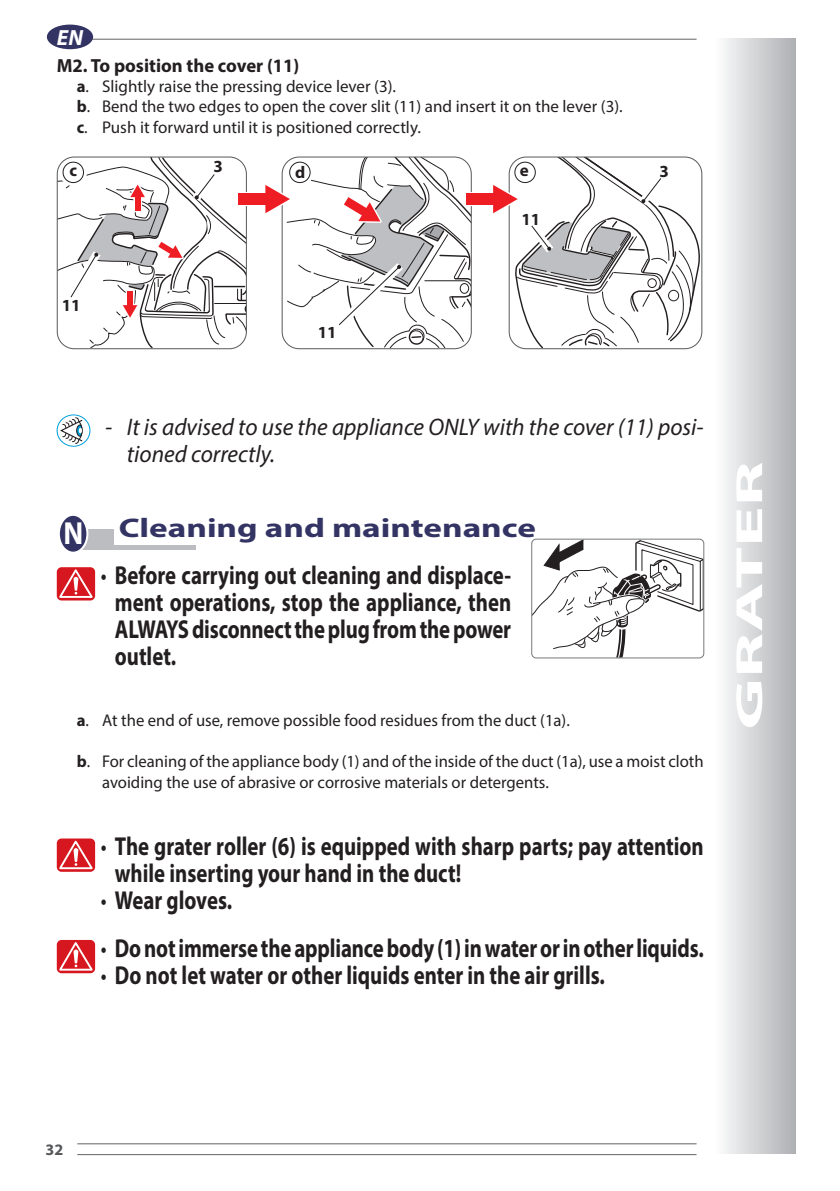
<style>
.page{position:relative;width:840px;height:1191px;background:#fff}
.page>*{position:absolute;margin:0;border:0;box-sizing:border-box;transform-origin:0 0}
.t1{font:700 38px "Myriad Pro";color:#fff;scale:2 1}
.t2{font:700 32px "Myriad Pro";color:#fff;scale:.9 1}
.Titolo_1{font:700 27px "Myriad Pro";color:#343464;scale:1.3 1}
.Attenzione{font:700 26px/27px "Myriad Pro";color:#231f20;text-align:justify;scale:.8 1}
.Attenzione-2{font:italic 24px/27px "Myriad Pro";color:#231f20}
.t3{font:italic 700 22px "Myriad Pro";color:#fff}
.Testo_tabulato_1{font:700 19px "Myriad Pro";color:#231f20}
.Testo_tabulato_1-2{font:17px/20.4px "Myriad Pro";color:#231f20}
.testo_tab{font:700 17px "Myriad Pro";color:#231f20}
.Testo_tabulato_1-3{font:700 17px "Myriad Pro";color:#231f20}
.t4{font:700 16px "Myriad Pro";color:#57585a}
.s1{font-weight:700}
.s2{font-weight:400}
</style>
<div class="page">
<hr style="left:77px;top:1143px;width:619px;height:1px;background:#636366">
<hr style="left:77px;top:39px;width:619px;height:1px;background:#636366">
<hr style="left:77px;top:1154px;width:619px;height:1px;background:#636366">
<div style="left:47px;top:25px;width:46px;height:24px;background:#343464;border-radius:50%"></div>
<div style="left:714px;top:39px;width:81px;height:1114px;background:linear-gradient(to right,#fefeff,#afb0b3)"></div>
<svg style="left:59px;top:417px;width:24px;height:27px"></svg>
<div style="left:57px;top:414px;width:33px;height:32px;border:1px solid #009fda;border-radius:50%"></div>
<div style="left:57px;top:567px;width:38px;height:33px;background:#d7171f;border-radius:5px"></div>
<svg style="left:57px;top:567px;width:38px;height:32px"></svg>
<svg style="left:57px;top:838px;width:38px;height:33px"></svg>
<div style="left:57px;top:940px;width:38px;height:33px;background:#d7171f;border-radius:5px"></div>
<svg style="left:57px;top:940px;width:38px;height:32px"></svg>
<svg style="left:533px;top:540px;width:169px;height:116px"></svg>
<div style="left:531px;top:538px;width:173px;height:120px;border:1px solid #76787b;border-radius:5px"></div>
<div style="left:238px;top:193px;width:28px;height:12px;background:#ee1d23"></div>
<div style="left:466px;top:193px;width:28px;height:12px;background:#ee1d23"></div>
<div style="left:58px;top:529px;width:55px;height:16px;background:#bcbdc0"></div>
<div style="left:58px;top:544px;width:137px;height:5px;background:#bcbdc0"></div>
<div style="left:57px;top:518px;width:11px;height:32px;background:#fff"></div>
<div style="left:59px;top:515px;width:28px;height:37px;background:#343464;border-radius:50%"></div>
<div style="left:58px;top:514px;width:30px;height:39px;border:2px solid #fff;border-radius:50%"></div>
<svg style="left:493px;top:157px;width:207px;height:192px"></svg>
<svg style="left:57px;top:157px;width:189px;height:192px"></svg>
<svg style="left:265px;top:157px;width:206px;height:192px"></svg>
<p class="t3" style="left:57px;top:23px;width:28px">EN</p>
<p class="Testo_tabulato_1" style="left:57px;top:53px;width:244px">M2. To position the cover (11)</p>
<p class="Testo_tabulato_1-2" style="left:77px;top:76px;width:321px"><span class="s1">a</span>. Slightly raise the pressing device lever (3).</p>
<p class="Testo_tabulato_1-2" style="left:77px;top:96px;width:547px"><span class="s1">b</span>. Bend the two edges to open the cover slit (11) and insert it on the lever (3).</p>
<p class="Testo_tabulato_1-2" style="left:77px;top:117px;width:345px"><span class="s1">c</span>. Push it forward until it is positioned correctly.</p>
<p class="Testo_tabulato_1-3" style="left:70px;top:159px;width:9px">c</p>
<p class="testo_tab" style="left:213px;top:156px;width:11px">3</p>
<p class="Testo_tabulato_1-3" style="left:295px;top:161px;width:12px">d</p>
<p class="Testo_tabulato_1-3" style="left:519px;top:159px;width:10px">e</p>
<p class="testo_tab" style="left:659px;top:160px;width:11px">3</p>
<p class="testo_tab" style="left:62px;top:294px;width:20px">11</p>
<p class="testo_tab" style="left:317px;top:321px;width:20px">11</p>
<p class="testo_tab" style="left:521px;top:208px;width:20px">11</p>
<p class="t2" style="left:63px;top:512px;width:24px">N</p>
<p class="Attenzione-2" style="left:127px;top:413px;width:578px;text-indent:-22px">- It is advised to use the appliance ONLY with the cover (11) posi&shy;tioned correctly.</p>
<p class="Titolo_1" style="left:119px;top:510px;width:322px">Cleaning and maintenance</p>
<p class="Attenzione" style="left:115px;top:561px;width:497px;text-indent:-14px"><span class="s2">•</span> Before carrying out cleaning and displace&shy;ment operations, stop the appliance, then ALWAYS disconnect the plug from the power outlet.</p>
<p class="Testo_tabulato_1-2" style="left:77px;top:710px;width:494px"><span class="s1">a</span>. At the end of use, remove possible food residues from the duct (1a).</p>
<p class="Testo_tabulato_1-2" style="left:102px;top:751px;width:602px;text-indent:-25px"><span class="s1">b</span>. For cleaning of the appliance body (1) and of the inside of the duct (1a), use a moist cloth avoiding the use of abrasive or corrosive materials or detergents.</p>
<p class="Attenzione" style="left:115px;top:832px;width:737px;text-indent:-14px"><span class="s2">•</span> The grater roller (6) is equipped with sharp parts; pay attention while inserting your hand in the duct!</p>
<p class="Attenzione" style="left:101px;top:886px;width:165px"><span class="s2">•</span> Wear gloves.</p>
<p class="Attenzione" style="left:101px;top:933px;width:754px"><span class="s2">•</span> Do not immerse the appliance body (1) in water or in other liquids.</p>
<p class="Attenzione" style="left:101px;top:960px;width:631px"><span class="s2">•</span> Do not let water or other liquids enter in the air grills.</p>
<h1 class="t1" style="left:724px;top:729px;width:136px;rotate:-90deg">GRATER</h1>
<p class="t4" style="left:45px;top:1139px;width:19px">32</p>
</div>
